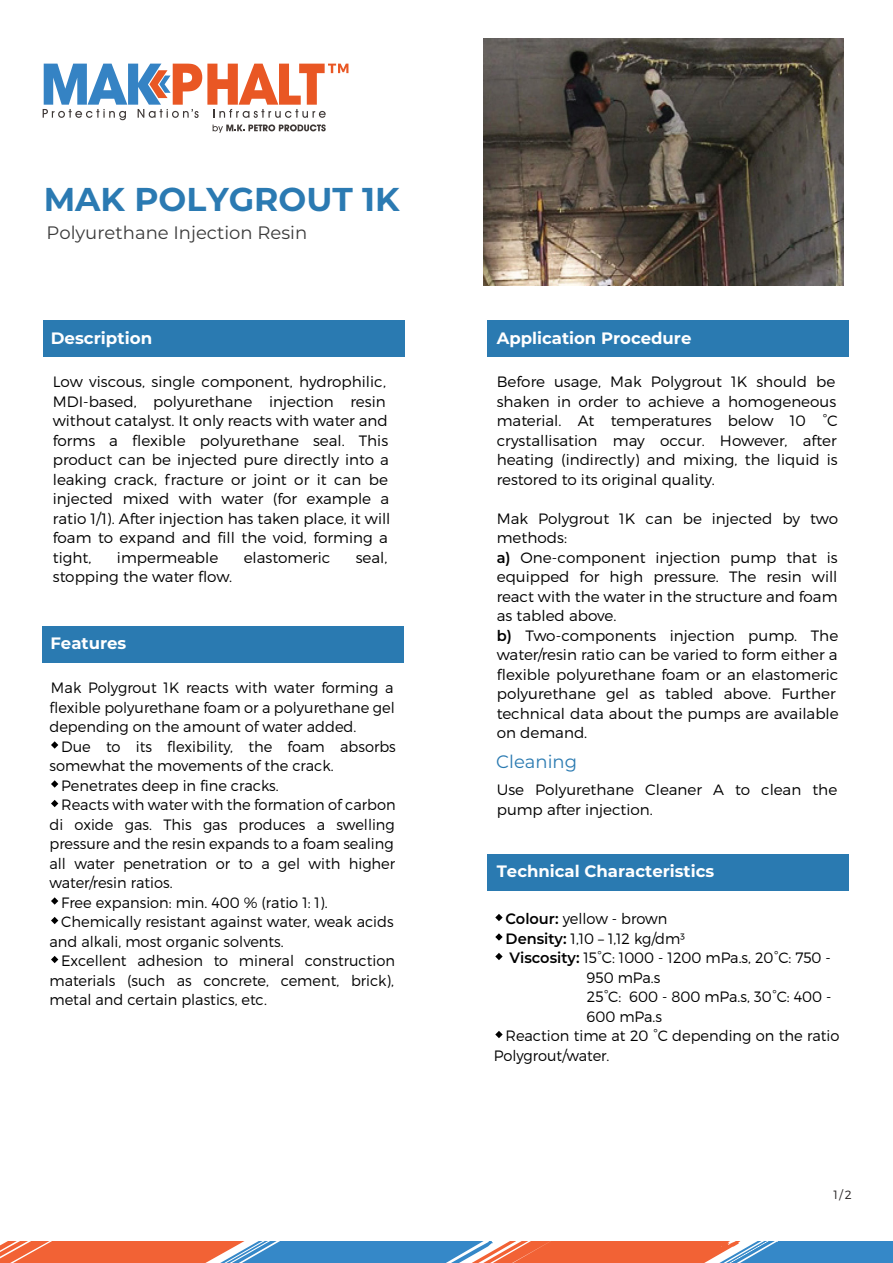
<style>
.page{position:relative;width:893px;height:1263px;background:#fff}
.page>*{position:absolute;margin:0;border:0;box-sizing:border-box;transform-origin:0 0}
.t1{font:700 33px "Montserrat";color:#2b7ab2}
.t2{font:18px "Montserrat";color:#3a3a3a}
.t3{font:18px "Montserrat";color:#2a7ab1}
.t4{font:700 16.5px "Montserrat";color:#fff}
.t5{font:300 15px/19.5px "Montserrat";color:#000}
.t6{font:300 12px "Montserrat";color:#231f20}
.s1{font-weight:600}
</style>
<div class="page">
<svg style="left:0;top:1242px;width:893px;height:21px"></svg>
<div style="left:43px;top:626px;width:361px;height:36px;background:#2a7ab1"></div>
<svg style="left:51px;top:741px;width:7px;height:8px"></svg>
<svg style="left:51px;top:780px;width:7px;height:8px"></svg>
<svg style="left:51px;top:800px;width:7px;height:7px"></svg>
<svg style="left:51px;top:897px;width:7px;height:8px"></svg>
<svg style="left:51px;top:917px;width:7px;height:7px"></svg>
<svg style="left:51px;top:956px;width:7px;height:7px"></svg>
<svg style="left:495px;top:914px;width:8px;height:7px"></svg>
<svg style="left:495px;top:933px;width:8px;height:8px"></svg>
<svg style="left:495px;top:953px;width:8px;height:7px"></svg>
<svg style="left:495px;top:1031px;width:8px;height:7px"></svg>
<div style="left:487px;top:854px;width:362px;height:36px;background:#2a7ab1"></div>
<div style="left:43px;top:320px;width:361px;height:36px;background:#2a7ab1"></div>
<div style="left:487px;top:320px;width:362px;height:36px;background:#2a7ab1"></div>
<img style="left:484px;top:39px;width:360px;height:246px">
<svg style="left:43px;top:64px;width:305px;height:69px"></svg>
<h1 class="t1" style="left:44px;top:175px;width:357px">MAK POLYGROUT 1K</h1>
<p class="t2" style="left:46px;top:220px;width:262px">Polyurethane Injection Resin</p>
<p class="t4" style="left:51px;top:326px;width:103px">Description</p>
<p class="t4" style="left:497px;top:326px;width:196px">Application Procedure</p>
<p class="t5" style="left:497px;top:372px;width:343px">Before usage, Mak Polygrout 1K should be shaken in order to achieve a homogeneous material. At temperatures below 10 °C crystallisation may occur. However, after heating (indirectly) and mixing, the liquid is restored to its original quality.</p>
<p class="t5" style="left:497px;top:508px;width:344px">Mak Polygrout 1K can be injected by two methods:<br><span class="s1">a)</span> One-component injection pump that is equipped for high pressure. The resin will react with the water in the structure and foam as tabled above.<br><span class="s1">b)</span> Two-components injection pump. The water/resin ratio can be varied to form either a flexible polyurethane foam or an elastomeric polyurethane gel as tabled above. Further technical data about the pumps are available on demand.</p>
<p class="t5" style="left:53px;top:372px;width:339px">Low viscous, single component, hydrophilic, MDI-based, polyurethane injection resin without catalyst. It only reacts with water and forms a flexible polyurethane seal. This product can be injected pure directly into a leaking crack, fracture or joint or it can be injected mixed with water (for example a ratio 1/1). After injection has taken place, it will foam to expand and fill the void, forming a tight,</p>
<p class="t5" style="left:117px;top:547px;width:103px">impermeable</p>
<p class="t5" style="left:244px;top:547px;width:88px">elastomeric</p>
<p class="t5" style="left:356px;top:547px;width:33px">seal,</p>
<p class="t5" style="left:53px;top:567px;width:181px">stopping the water flow.</p>
<p class="t4" style="left:50px;top:632px;width:77px">Features</p>
<p class="t5" style="left:49px;top:678px;width:347px;text-align:justify">Mak Polygrout 1K reacts with water forming a flexible polyurethane foam or a polyurethane gel depending on the amount of water added.</p>
<p class="t5" style="left:61px;top:736px;width:336px">Due to its flexibility, the foam absorbs</p>
<p class="t5" style="left:49px;top:756px;width:286px">somewhat the movements of the crack.</p>
<p class="t5" style="left:61px;top:775px;width:219px">Penetrates deep in fine cracks.</p>
<p class="t5" style="left:61px;top:795px;width:336px">Reacts with water with the formation of carbon</p>
<p class="t5" style="left:49px;top:814px;width:347px">di oxide gas. This gas produces a swelling</p>
<p class="t5" style="left:49px;top:834px;width:346px">pressure and the resin expands to a foam sealing</p>
<p class="t5" style="left:49px;top:853px;width:347px">all water penetration or to a gel with higher</p>
<p class="t5" style="left:49px;top:873px;width:125px">water/resin ratios.</p>
<p class="t5" style="left:61px;top:892px;width:268px">Free expansion: min. 400 % (ratio 1: 1).</p>
<p class="t5" style="left:61px;top:912px;width:334px">Chemically resistant against water, weak acids</p>
<p class="t5" style="left:49px;top:931px;width:236px">and alkali, most organic solvents.</p>
<p class="t5" style="left:61px;top:951px;width:335px">Excellent adhesion to mineral construction</p>
<p class="t5" style="left:49px;top:970px;width:346px">materials (such as concrete, cement, brick),</p>
<p class="t5" style="left:49px;top:990px;width:219px">metal and certain plastics, etc.</p>
<p class="t3" style="left:496px;top:749px;width:82px">Cleaning</p>
<p class="t5" style="left:497px;top:780px;width:342px">Use Polyurethane Cleaner A to clean the pump after injection.</p>
<p class="t4" style="left:497px;top:860px;width:219px">Technical Characteristics</p>
<p class="t5" style="left:506px;top:909px;width:163px"><span class="s1">Colour:</span> yellow - brown</p>
<p class="t5" style="left:506px;top:928px;width:181px"><span class="s1">Density:</span> 1,10 – 1,12 kg/dm³</p>
<p class="t5" style="left:510px;top:948px;width:323px"><span class="s1">Viscosity:</span> 15°C: 1000 - 1200 mPa.s, 20°C: 750 -</p>
<p class="t5" style="left:587px;top:967px;width:75px">950 mPa.s</p>
<p class="t5" style="left:587px;top:987px;width:246px">25°C: 600 - 800 mPa.s, 30°C: 400 -</p>
<p class="t5" style="left:587px;top:1006px;width:77px">600 mPa.s</p>
<p class="t5" style="left:506px;top:1026px;width:335px">Reaction time at 20 °C depending on the ratio</p>
<p class="t5" style="left:494px;top:1045px;width:117px">Polygrout/water.</p>
<p class="t6" style="left:833px;top:1187px;width:20px">1/2</p>
</div>
